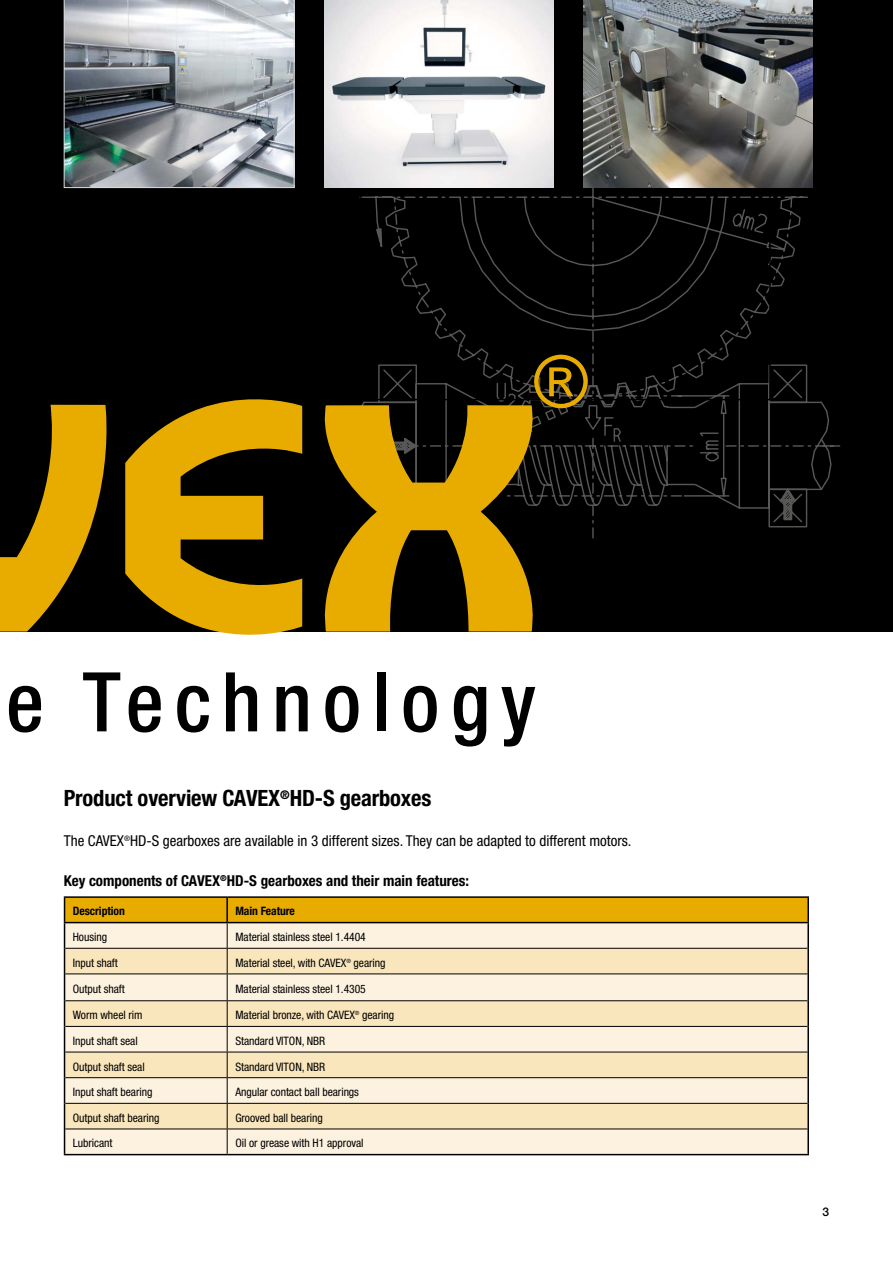
<style>
.page{position:relative;width:893px;height:1263px;background:#fff}
.page>*{position:absolute;margin:0;border:0;box-sizing:border-box;transform-origin:0 0}
.t1{font:72.75px "Arial";color:#e8ac00}
.t2{font:700 condensed 22.5px "Helvetica Neue";letter-spacing:-.005em;color:#000}
.t3{font:condensed 15px "Helvetica Neue";color:#000}
.t4{font:700 condensed 15px "Helvetica Neue";color:#000}
.t5{font:500 12px "Helvetica Neue";color:#000}
.t6{font:condensed 11.7px "Helvetica Neue";letter-spacing:-.005em;color:#000}
.t7{font:700 condensed 11.7px "Helvetica Neue";letter-spacing:-.005em;color:#000}
</style>
<div class="page">
<div style="left:0;top:0;width:893px;height:631px;background:#000"></div>
<svg style="left:359px;top:187px;width:482px;height:352px"></svg>
<svg style="left:0;top:405px;width:107px;height:226px"></svg>
<svg style="left:313px;top:405px;width:232px;height:227px;fill:#e8ac00"></svg>
<svg style="left:125px;top:399px;width:177px;height:236px;fill:#e8ac00"></svg>
<svg style="left:9px;top:686px;width:32px;height:46px"></svg>
<svg style="left:83px;top:672px;width:37px;height:59px"></svg>
<svg style="left:129px;top:686px;width:32px;height:46px"></svg>
<svg style="left:177px;top:686px;width:32px;height:46px"></svg>
<svg style="left:226px;top:672px;width:31px;height:59px"></svg>
<svg style="left:277px;top:686px;width:31px;height:45px"></svg>
<svg style="left:325px;top:686px;width:33px;height:46px"></svg>
<div style="left:377px;top:672px;width:9px;height:59px;background:#000"></div>
<svg style="left:404px;top:686px;width:33px;height:46px"></svg>
<svg style="left:454px;top:686px;width:32px;height:60px"></svg>
<svg style="left:501px;top:687px;width:34px;height:60px"></svg>
<img style="left:584px;top:0;width:228px;height:188px">
<hr style="left:807px;top:923px;width:2px;height:25px;background:#000">
<hr style="left:807px;top:948px;width:2px;height:26px;background:#000">
<hr style="left:807px;top:974px;width:2px;height:27px;background:#000">
<hr style="left:807px;top:1001px;width:2px;height:25px;background:#000">
<hr style="left:807px;top:1026px;width:2px;height:26px;background:#000">
<hr style="left:807px;top:1052px;width:2px;height:26px;background:#000">
<hr style="left:807px;top:1078px;width:2px;height:25px;background:#000">
<hr style="left:807px;top:1103px;width:2px;height:26px;background:#000">
<hr style="left:807px;top:1129px;width:2px;height:25px;background:#000">
<hr style="left:64px;top:1154px;width:163px;height:1px;background:#000">
<hr style="left:227px;top:1154px;width:582px;height:1px;background:#000">
<hr style="left:64px;top:896px;width:163px;height:2px;background:#000">
<svg style="left:64px;top:897px;width:744px;height:257px;background:#f0ddb4"></svg>
<hr style="left:227px;top:896px;width:582px;height:2px;background:#000">
<hr style="left:226px;top:898px;width:2px;height:24px;background:#000">
<hr style="left:807px;top:898px;width:2px;height:24px;background:#000">
<hr style="left:64px;top:922px;width:163px;height:1px;background:#000">
<hr style="left:227px;top:922px;width:582px;height:1px;background:#000">
<svg style="left:64px;top:0;width:230px;height:188px;background:#9ea3a8"></svg>
<img style="left:324px;top:0;width:230px;height:188px">
<h1 class="t1" style="left:534px;top:334px;width:55px">®</h1>
<h2 class="t2" style="left:64px;top:785px;width:369px">Product overview CAVEX<sup>®</sup>HD-S gearboxes</h2>
<p class="t3" style="left:64px;top:832px;width:569px">The CAVEX<sup>®</sup>HD-S gearboxes are available in 3 different sizes. They can be adapted to different motors.</p>
<p class="t4" style="left:64px;top:871px;width:407px">Key components of CAVEX<sup>®</sup>HD-S gearboxes and their main features:</p>
<p class="t7" style="left:73px;top:904px;width:54px">Description</p>
<p class="t7" style="left:235px;top:904px;width:61px">Main Feature</p>
<p class="t6" style="left:73px;top:930px;width:36px">Housing</p>
<p class="t6" style="left:235px;top:930px;width:132px">Material stainless steel 1.4404</p>
<p class="t6" style="left:73px;top:956px;width:47px">Input shaft</p>
<p class="t6" style="left:235px;top:956px;width:152px">Material steel, with CAVEX<sup>®</sup> gearing</p>
<p class="t6" style="left:73px;top:982px;width:54px">Output shaft</p>
<p class="t6" style="left:235px;top:982px;width:132px">Material stainless steel 1.4305</p>
<p class="t6" style="left:73px;top:1008px;width:71px">Worm wheel rim</p>
<p class="t6" style="left:235px;top:1008px;width:160px">Material bronze, with CAVEX<sup>®</sup> gearing</p>
<p class="t6" style="left:73px;top:1034px;width:66px">Input shaft seal</p>
<p class="t6" style="left:235px;top:1034px;width:91px">Standard VITON, NBR</p>
<p class="t6" style="left:73px;top:1059px;width:74px">Output shaft seal</p>
<p class="t6" style="left:235px;top:1059px;width:91px">Standard VITON, NBR</p>
<p class="t6" style="left:73px;top:1085px;width:81px">Input shaft bearing</p>
<p class="t6" style="left:235px;top:1085px;width:125px">Angular contact ball bearings</p>
<p class="t6" style="left:73px;top:1111px;width:88px">Output shaft bearing</p>
<p class="t6" style="left:235px;top:1111px;width:89px">Grooved ball bearing</p>
<p class="t6" style="left:73px;top:1136px;width:41px">Lubricant</p>
<p class="t6" style="left:235px;top:1136px;width:130px">Oil or grease with H1 approval</p>
<p class="t5" style="left:822px;top:1205px;width:8px">3</p>
</div>
